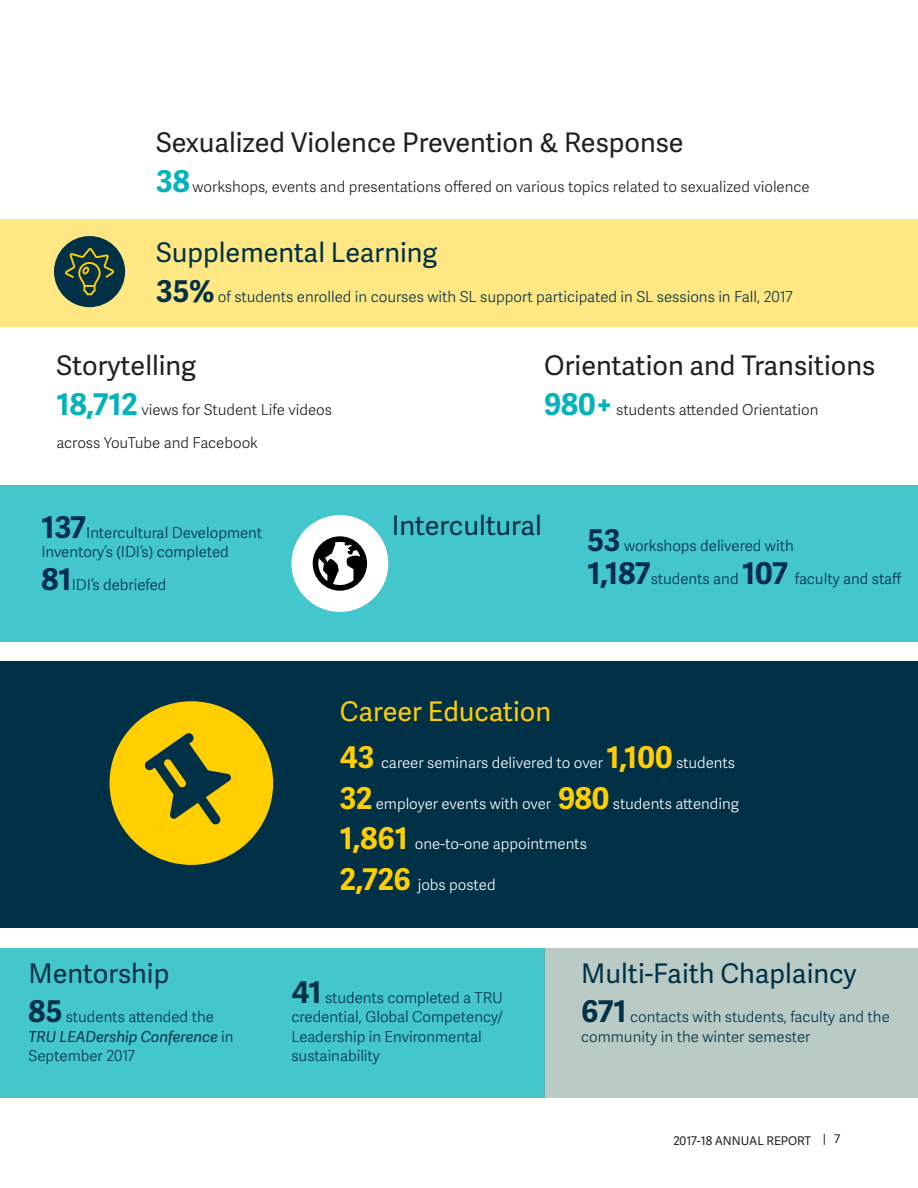
<style>
.page{position:relative;width:918px;height:1188px;background:#fff}
.page>*{position:absolute;margin:0;border:0;box-sizing:border-box;transform-origin:0 0}
.t1{font:27px "Adelle Sans";color:#231f20}
.t2{font:27px "Adelle Sans";color:#003147}
.t3{font:27px "Adelle Sans";color:#ffcf00}
.t4{font:300 15px/19.5px "Adelle Sans";color:#003147}
.t5{font:300 15px "Adelle Sans";color:#231f20}
.t6{font:300 15px "Adelle Sans";color:#fff}
.t7{font:300 15px/19.5px "Adelle Sans";color:#002b54}
.t8{font:12px "Adelle Sans";color:#231f20}
.s1{font-weight:700;font-size:30px;color:#00b3ba}
.s2{font-weight:700;font-size:30px}
.s3{font-weight:700;font-size:30px;color:#ffcf00}
.s4{font-weight:400;font-style:italic}
</style>
<div class="page">
<div style="left:0;top:948px;width:544px;height:150px;background:#43c6cc"></div>
<div style="left:0;top:661px;width:918px;height:266px;background:#003147"></div>
<div style="left:0;top:485px;width:918px;height:157px;background:#43c6cc"></div>
<div style="left:544px;top:948px;width:374px;height:150px;background:#bacbc6"></div>
<hr style="left:0;top:698px;width:1px;height:99px;background:#00b3ba">
<div style="left:0;top:219px;width:918px;height:107px;background:#ffe783"></div>
<div style="left:54px;top:236px;width:71px;height:71px;background:#003147;border-radius:50%"></div>
<svg style="left:65px;top:248px;width:49px;height:47px"></svg>
<div style="left:110px;top:701px;width:163px;height:164px;background:#ffcf00;border-radius:50%"></div>
<svg style="left:144px;top:733px;width:87px;height:92px"></svg>
<div style="left:291px;top:515px;width:97px;height:97px;background:#fff;border-radius:50%"></div>
<svg style="left:313px;top:536px;width:54px;height:55px"></svg>
<hr style="left:0;top:106px;width:1px;height:113px;background:#75988e">
<hr style="left:0;top:245px;width:1px;height:154px;background:#00b3ba">
<h1 class="t1" style="left:156px;top:124px;width:529px">Sexualized Violence Prevention &amp; Response</h1>
<p class="t5" style="left:156px;top:176px;width:655px"><span class="s1">38</span> workshops, events and presentations offered on various topics related to sexualized violence</p>
<h1 class="t2" style="left:156px;top:233px;width:283px">Supplemental Learning</h1>
<p class="t4" style="left:156px;top:286px;width:638px"><span class="s2">35%</span> of students enrolled in courses with SL support participated in SL sessions in Fall, 2017</p>
<h1 class="t1" style="left:56px;top:347px;width:141px">Storytelling</h1>
<p class="t5" style="left:56px;top:399px;width:277px"><span class="s1">18,712</span> views for Student Life videos</p>
<p class="t5" style="left:56px;top:432px;width:203px">across YouTube and Facebook</p>
<p class="t7" style="left:41px;top:522px;width:222px"><span class="s2">137</span>Intercultural Development<br>Inventory’s (IDI’s) completed</p>
<p class="t7" style="left:41px;top:575px;width:127px"><span class="s2">81</span>IDI’s debriefed</p>
<h1 class="t1" style="left:544px;top:347px;width:332px">Orientation and Transitions</h1>
<p class="t5" style="left:544px;top:399px;width:276px"><span class="s1">980+</span> students attended Orientation</p>
<h1 class="t2" style="left:392px;top:507px;width:152px">Intercultural</h1>
<p class="t7" style="left:588px;top:536px;width:208px"><span class="s2">53</span> workshops delivered with</p>
<p class="t7" style="left:588px;top:569px;width:316px"><span class="s2">1,187</span>students and <span class="s2">107</span> faculty and staff</p>
<h1 class="t3" style="left:340px;top:692px;width:213px">Career Education</h1>
<p class="t6" style="left:340px;top:752px;width:397px"><span class="s3">43</span> career seminars delivered to over <span class="s3">1,100</span> students</p>
<p class="t6" style="left:340px;top:793px;width:401px"><span class="s3">32</span> employer events with over <span class="s3">980</span> students attending</p>
<p class="t6" style="left:340px;top:833px;width:249px"><span class="s3">1,861</span> one-to-one appointments</p>
<p class="t6" style="left:340px;top:874px;width:157px"><span class="s3">2,726</span> jobs posted</p>
<h1 class="t2" style="left:29px;top:954px;width:142px">Mentorship</h1>
<p class="t4" style="left:29px;top:1007px;width:206px"><span class="s2">85</span> students attended the<br><span class="s4">TRU LEADership Conference</span> in<br>September 2017</p>
<p class="t4" style="left:291px;top:987px;width:213px"><span class="s2">41</span> students completed a TRU credential, Global Competency/<br>Leadership in Environmental sustainability</p>
<h1 class="t2" style="left:581px;top:954px;width:277px">Multi-Faith Chaplaincy</h1>
<p class="t4" style="left:581px;top:1007px;width:310px"><span class="s2">671</span> contacts with students, faculty and the community in the winter semester</p>
<p class="t8" style="left:672px;top:1130px;width:170px">2016 - 17 ANNUAL REPORT | 7</p>
<p class="t8" style="left:673px;top:1132px;width:139px">2017-18 ANNUAL REPORT</p>
</div>
